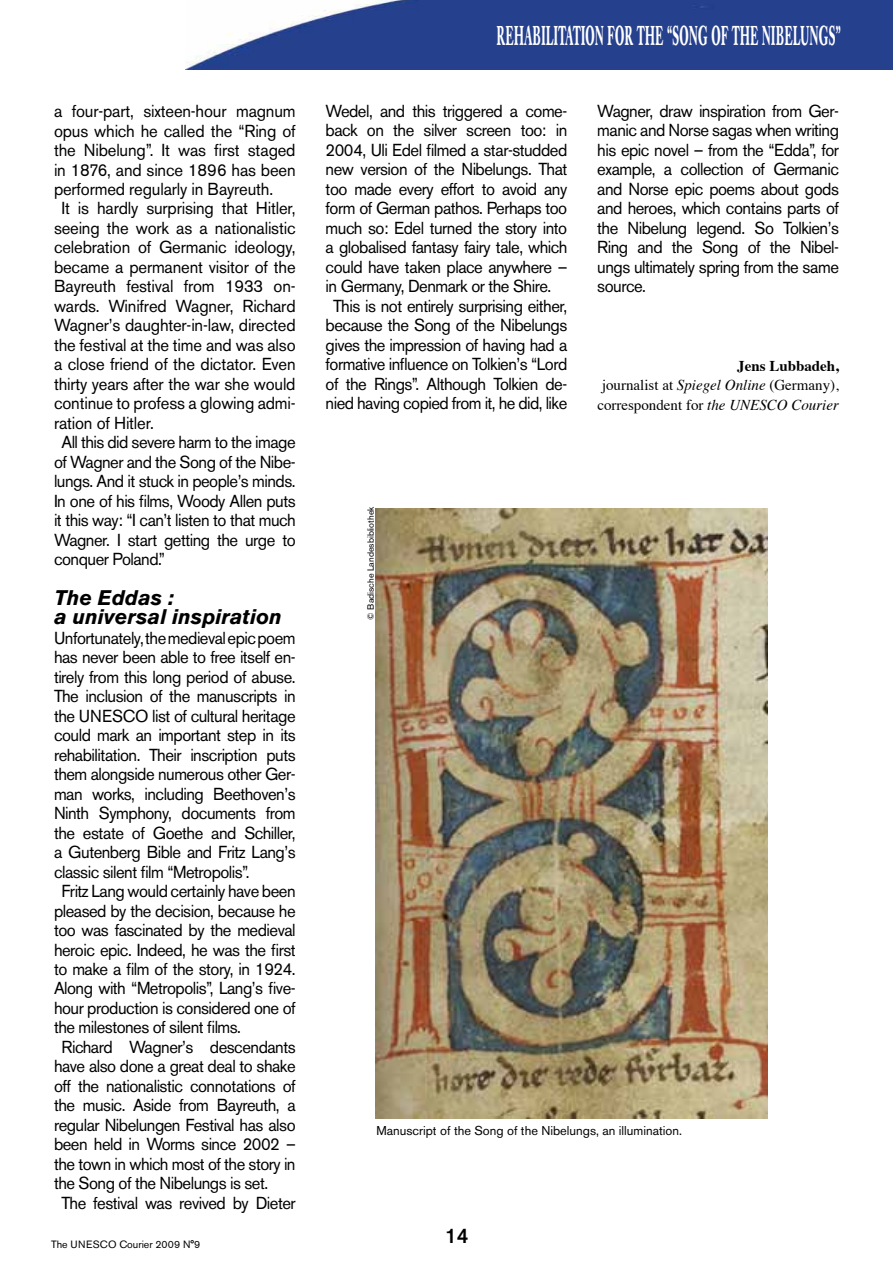
<style>
.page{position:relative;width:893px;height:1263px;background:#fff}
.page>*{position:absolute;margin:0;border:0;box-sizing:border-box;transform-origin:0 0}
.t1{font:700 27px "Caslon Book BE";letter-spacing:.04em;color:#fff;scale:.41 1}
.t2{font:italic 700 21px/19.5px "Akzidenz Grotesk BE";color:#000}
.t3{font:500 21px "Akzidenz Grotesk BE";color:#000;scale:.96 1}
.t4{font:17.25px/19.5px "Akzidenz Grotesk BE";letter-spacing:-.03em;color:#000;text-align:justify;scale:.96 1}
.t5{font:17.25px "Akzidenz Grotesk BE";letter-spacing:-.01em;color:#000;scale:.96 1}
.t6{font:15px/19.5px "Times";color:#000;text-align:right}
.t7{font:12.75px "Akzidenz Grotesk BE";color:#000}
.t8{font:10.5px "Akzidenz Grotesk BE";color:#000}
.t9{font:9px "Akzidenz Grotesk BE";color:#000}
.s1{font-weight:700}
.s2{font-style:italic}
</style>
<div class="page">
<img style="left:185px;top:0;width:708px;height:69px">
<img style="left:376px;top:508px;width:392px;height:610px">
<p class="t5" style="left:54px;top:101px;width:253px">a four-part, sixteen-hour magnum</p>
<p class="t5" style="left:54px;top:120px;width:253px">opus which he called the “Ring of</p>
<p class="t5" style="left:54px;top:140px;width:253px">the Nibelung”. It was first staged</p>
<p class="t5" style="left:54px;top:159px;width:253px">in 1876, and since 1896 has been</p>
<p class="t5" style="left:54px;top:179px;width:230px">performed regularly in Bayreuth.</p>
<p class="t5" style="left:62px;top:198px;width:245px">It is hardly surprising that Hitler,</p>
<p class="t5" style="left:54px;top:218px;width:253px">seeing the work as a nationalistic</p>
<p class="t5" style="left:54px;top:237px;width:253px">celebration of Germanic ideology,</p>
<p class="t5" style="left:54px;top:257px;width:253px">became a permanent visitor of the</p>
<p class="t5" style="left:54px;top:276px;width:253px">Bayreuth festival from 1933 on-</p>
<p class="t5" style="left:54px;top:296px;width:253px">wards. Winifred Wagner, Richard</p>
<p class="t5" style="left:54px;top:315px;width:253px">Wagner’s daughter-in-law, directed</p>
<p class="t5" style="left:54px;top:335px;width:253px">the festival at the time and was also</p>
<p class="t5" style="left:54px;top:354px;width:253px">a close friend of the dictator. Even</p>
<p class="t5" style="left:54px;top:374px;width:253px">thirty years after the war she would</p>
<p class="t5" style="left:54px;top:393px;width:253px">continue to profess a glowing admi-</p>
<p class="t5" style="left:54px;top:413px;width:106px">ration of Hitler.</p>
<p class="t4" style="left:62px;top:433px;width:245px">All this did severe harm to the image</p>
<p class="t4" style="left:54px;top:452px;width:253px">of Wagner and the Song of the Nibe-</p>
<p class="t4" style="left:54px;top:472px;width:253px">lungs. And it stuck in people’s minds.</p>
<p class="t4" style="left:54px;top:491px;width:253px">In one of his films, Woody Allen puts</p>
<p class="t4" style="left:54px;top:511px;width:253px">it this way: “I can’t listen to that much</p>
<p class="t4" style="left:54px;top:530px;width:253px">Wagner. I start getting the urge to</p>
<p class="t4" style="left:54px;top:550px;width:117px">conquer Poland.”</p>
<p class="t2" style="left:54px;top:587px;width:229px">The Eddas :<br>a universal inspiration</p>
<p class="t4" style="left:54px;top:628px;width:253px">Unfortunately, the medieval epic poem</p>
<p class="t4" style="left:54px;top:647px;width:253px">has never been able to free itself en-</p>
<p class="t4" style="left:54px;top:667px;width:253px">tirely from this long period of abuse.</p>
<p class="t4" style="left:54px;top:686px;width:253px">The inclusion of the manuscripts in</p>
<p class="t4" style="left:54px;top:706px;width:253px">the UNESCO list of cultural heritage</p>
<p class="t4" style="left:54px;top:725px;width:253px">could mark an important step in its</p>
<p class="t4" style="left:54px;top:745px;width:253px">rehabilitation. Their inscription puts</p>
<p class="t4" style="left:54px;top:764px;width:253px">them alongside numerous other Ger-</p>
<p class="t4" style="left:54px;top:784px;width:253px">man works, including Beethoven’s</p>
<p class="t4" style="left:54px;top:803px;width:253px">Ninth Symphony, documents from</p>
<p class="t4" style="left:54px;top:823px;width:253px">the estate of Goethe and Schiller,</p>
<p class="t4" style="left:54px;top:842px;width:253px">a Gutenberg Bible and Fritz Lang’s</p>
<p class="t4" style="left:54px;top:862px;width:205px">classic silent film “Metropolis”.</p>
<p class="t4" style="left:62px;top:881px;width:245px">Fritz Lang would certainly have been</p>
<p class="t4" style="left:54px;top:901px;width:253px">pleased by the decision, because he</p>
<p class="t4" style="left:54px;top:920px;width:253px">too was fascinated by the medieval</p>
<p class="t4" style="left:54px;top:940px;width:253px">heroic epic. Indeed, he was the first</p>
<p class="t4" style="left:54px;top:959px;width:253px">to make a film of the story, in 1924.</p>
<p class="t4" style="left:54px;top:979px;width:253px">Along with “Metropolis”, Lang’s five-</p>
<p class="t4" style="left:54px;top:998px;width:253px">hour production is considered one of</p>
<p class="t4" style="left:54px;top:1018px;width:196px">the milestones of silent films.</p>
<p class="t4" style="left:62px;top:1037px;width:245px">Richard Wagner’s descendants</p>
<p class="t4" style="left:54px;top:1057px;width:253px">have also done a great deal to shake</p>
<p class="t4" style="left:54px;top:1076px;width:253px">off the nationalistic connotations of</p>
<p class="t4" style="left:54px;top:1096px;width:253px">the music. Aside from Bayreuth, a</p>
<p class="t4" style="left:54px;top:1115px;width:253px">regular Nibelungen Festival has also</p>
<p class="t4" style="left:54px;top:1135px;width:253px">been held in Worms since 2002 –</p>
<p class="t4" style="left:54px;top:1154px;width:253px">the town in which most of the story in</p>
<p class="t4" style="left:54px;top:1174px;width:225px">the Song of the Nibelungs is set.</p>
<p class="t4" style="left:62px;top:1193px;width:245px">The festival was revived by Dieter</p>
<p class="t8" style="left:51px;top:1238px;width:150px">The UNESCO Courier 2009 N°9</p>
<h1 class="t1" style="left:497px;top:20px;width:841px">REHABILITATION FOR THE “SONG OF THE NIBELUNGS”</h1>
<p class="t4" style="left:326px;top:101px;width:253px">Wedel, and this triggered a come-</p>
<p class="t4" style="left:326px;top:121px;width:253px">back on the silver screen too: in</p>
<p class="t4" style="left:326px;top:140px;width:253px">2004, Uli Edel filmed a star-studded</p>
<p class="t4" style="left:326px;top:160px;width:253px">new version of the Nibelungs. That</p>
<p class="t4" style="left:326px;top:179px;width:253px">too made every effort to avoid any</p>
<p class="t4" style="left:326px;top:199px;width:253px">form of German pathos. Perhaps too</p>
<p class="t4" style="left:326px;top:218px;width:253px">much so: Edel turned the story into</p>
<p class="t4" style="left:326px;top:237px;width:253px">a globalised fantasy fairy tale, which</p>
<p class="t4" style="left:326px;top:257px;width:253px">could have taken place anywhere –</p>
<p class="t4" style="left:326px;top:276px;width:237px">in Germany, Denmark or the Shire.</p>
<p class="t4" style="left:333px;top:296px;width:245px">This is not entirely surprising either,</p>
<p class="t4" style="left:326px;top:315px;width:253px">because the Song of the Nibelungs</p>
<p class="t4" style="left:326px;top:335px;width:253px">gives the impression of having had a</p>
<p class="t4" style="left:326px;top:354px;width:253px">formative influence on Tolkien’s “Lord</p>
<p class="t4" style="left:326px;top:374px;width:253px">of the Rings”. Although Tolkien de-</p>
<p class="t4" style="left:326px;top:393px;width:253px">nied having copied from it, he did, like</p>
<p class="t4" style="left:597px;top:101px;width:253px">Wagner, draw inspiration from Ger&shy;manic and Norse sagas when writing his epic novel – from the “Edda”, for example, a collection of Germanic and Norse epic poems about gods and heroes, which contains parts of the Nibelung legend. So Tolkien’s Ring and the Song of the Nibel&shy;ungs ultimately spring from the same source.</p>
<p class="t6" style="left:597px;top:354px;width:243px"><span class="s1">Jens Lubbadeh,<br></span>journalist at <span class="s2">Spiegel Online</span> (Germany), correspondent for <span class="s2">the UNESCO Courier</span></p>
<p class="t9" style="left:365px;top:620px;width:115px;rotate:-90deg">© Badische Landesbibliothek</p>
<p class="t7" style="left:376px;top:1123px;width:307px">Manuscript of the Song of the Nibelungs, an illumination.</p>
<p class="t3" style="left:445px;top:1223px;width:25px">14</p>
</div>
